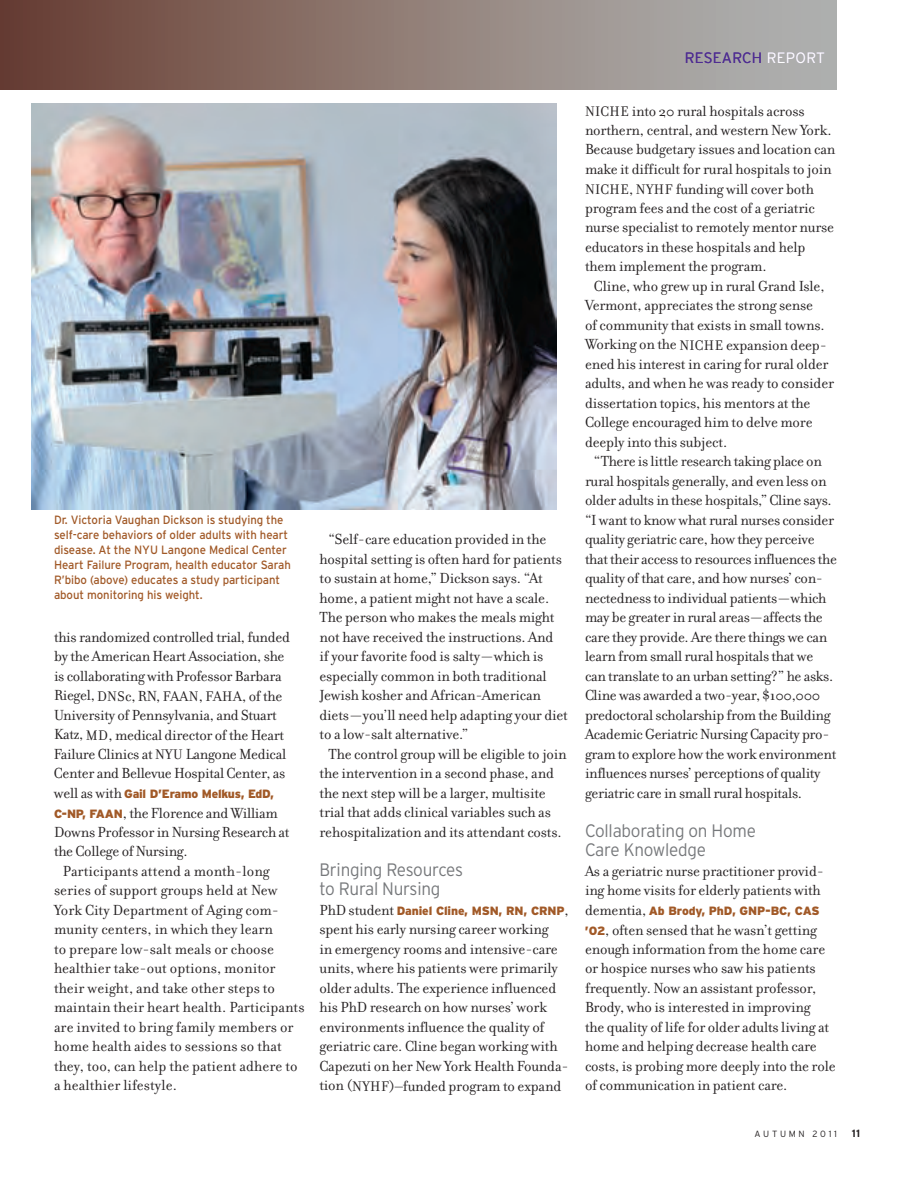
<style>
.page{position:relative;width:918px;height:1188px;background:#fff}
.page>*{position:absolute;margin:0;border:0;box-sizing:border-box;transform-origin:0 0}
.t1{font:300 18px/19.5px "Interstate";letter-spacing:-.015em;color:#76787b;scale:.95 1}
.t2{font:15.75px/19.5px "Filosofia";letter-spacing:-.01em;color:#231f20}
.t3{font:300 15px "Interstate";letter-spacing:.02em;color:#502e92}
.t4{font:12px/15px "Interstate";letter-spacing:-.005em;color:#a15927;scale:.95 1}
.t5{font:900 12px "Interstate";letter-spacing:-.01em;color:#a15927}
.t6{font:700 10.5px "Interstate";color:#231f20}
.t7{font:300 9px "Interstate";letter-spacing:.3em;color:#231f20}
.s1{color:#baadd4}
.s2{font-size:15px}
.s3{font-family:"Filosofia";font-weight:400;font-size:15.75px;color:#231f20}
.s4{font-family:"Interstate";font-weight:900;font-size:12px;color:#a15927}
</style>
<div class="page">
<div style="left:0;top:0;width:837px;height:90px;background:linear-gradient(to right,#6a4034,#b5bab9)"></div>
<img style="left:32px;top:104px;width:524px;height:405px">
<p class="t3" style="left:685px;top:49px;width:142px">RESEARCH <span class="s1">REPORT</span></p>
<p class="t4" style="left:54px;top:512px;width:251px">Dr. Victoria Vaughan Dickson is studying the self-care behaviors of older adults with heart disease. At the NYU Langone Medical Center Heart Failure Program, health educator Sarah R’bibo (above) educates a study participant about monitoring his weight.</p>
<p class="t2" style="left:54px;top:628px;width:238px">this randomized controlled trial, funded by the American Heart Association, she is collaborating with Professor Barbara Riegel, <span class="s2">DNS</span>c, RN, <span class="s2">FAAN</span>, <span class="s2">FAHA</span>, of the University of Pennsylvania, and Stuart Katz, <span class="s2">MD</span>, medical director of the Heart Failure Clinics at <span class="s2">NYU</span> Langone Medical Center and Bellevue Hospital Center, as</p>
<p class="t5" style="left:54px;top:787px;width:222px"><span class="s3">well as with</span> Gail D’Eramo Melkus, EdD,</p>
<p class="t2" style="left:54px;top:803px;width:225px"><span class="s4">C-NP, FAAN</span>, the Florence and William</p>
<p class="t2" style="left:54px;top:823px;width:237px">Downs Professor in Nursing Research at</p>
<p class="t2" style="left:54px;top:842px;width:135px">the College of Nursing.</p>
<p class="t2" style="left:63px;top:862px;width:208px">Participants attend a month-long</p>
<p class="t2" style="left:54px;top:881px;width:225px">series of support groups held at New</p>
<p class="t2" style="left:54px;top:901px;width:227px">York City Department of Aging com-</p>
<p class="t2" style="left:54px;top:920px;width:221px">munity centers, in which they learn</p>
<p class="t2" style="left:54px;top:940px;width:221px">to prepare low-salt meals or choose</p>
<p class="t2" style="left:54px;top:959px;width:223px">healthier take-out options, monitor</p>
<p class="t2" style="left:54px;top:979px;width:223px">their weight, and take other steps to</p>
<p class="t2" style="left:54px;top:998px;width:252px">maintain their heart health. Participants</p>
<p class="t2" style="left:54px;top:1018px;width:241px">are invited to bring family members or</p>
<p class="t2" style="left:54px;top:1037px;width:229px">home health aides to sessions so that</p>
<p class="t2" style="left:54px;top:1057px;width:245px">they, too, can help the patient adhere to</p>
<p class="t2" style="left:54px;top:1076px;width:124px">a healthier lifestyle.</p>
<p class="t2" style="left:329px;top:530px;width:219px">“Self-care education provided in the</p>
<p class="t2" style="left:320px;top:550px;width:244px">hospital setting is often hard for patients</p>
<p class="t2" style="left:320px;top:569px;width:225px">to sustain at home,” Dickson says. “At</p>
<p class="t2" style="left:320px;top:589px;width:231px">home, a patient might not have a scale.</p>
<p class="t2" style="left:320px;top:608px;width:237px">The person who makes the meals might</p>
<p class="t2" style="left:320px;top:628px;width:235px">not have received the instructions. And</p>
<p class="t2" style="left:320px;top:647px;width:225px">if your favorite food is salty — which is</p>
<p class="t2" style="left:320px;top:667px;width:229px">especially common in both traditional</p>
<p class="t2" style="left:320px;top:686px;width:223px">Jewish kosher and African-American</p>
<p class="t2" style="left:320px;top:706px;width:250px">diets — you’ll need help adapting your diet</p>
<p class="t2" style="left:320px;top:725px;width:150px">to a low-salt alternative.”</p>
<p class="t2" style="left:329px;top:745px;width:240px">The control group will be eligible to join</p>
<p class="t2" style="left:320px;top:764px;width:236px">the intervention in a second phase, and</p>
<p class="t2" style="left:320px;top:784px;width:228px">the next step will be a larger, multisite</p>
<p class="t2" style="left:320px;top:803px;width:233px">trial that adds clinical variables such as</p>
<p class="t2" style="left:320px;top:823px;width:244px">rehospitalization and its attendant costs.</p>
<p class="t1" style="left:320px;top:860px;width:153px">Bringing Resources to Rural Nursing</p>
<p class="t5" style="left:320px;top:904px;width:251px"><span class="s3">PhD student</span> Daniel Cline, MSN, RN, CRNP<span class="s3">,</span></p>
<p class="t2" style="left:319px;top:920px;width:251px">spent his early nursing career working<br>in emergency rooms and intensive-care units, where his patients were primarily older adults. The experience influenced his PhD research on how nurses’ work environments influence the quality of geriatric care. Cline began working with Capezuti on her New York Health Founda&shy;tion (<span class="s2">NYHF</span>)–funded program to expand</p>
<p class="t2" style="left:585px;top:101px;width:221px"><span class="s2">NICHE</span> into 20 rural hospitals across</p>
<p class="t2" style="left:585px;top:121px;width:248px">northern, central, and western New York.</p>
<p class="t2" style="left:585px;top:140px;width:252px">Because budgetary issues and location can</p>
<p class="t2" style="left:585px;top:160px;width:248px">make it difficult for rural hospitals to join</p>
<p class="t2" style="left:585px;top:179px;width:230px"><span class="s2">NICHE</span>, <span class="s2">NYHF</span> funding will cover both</p>
<p class="t2" style="left:585px;top:199px;width:232px">program fees and the cost of a geriatric</p>
<p class="t2" style="left:585px;top:218px;width:251px">nurse specialist to remotely mentor nurse</p>
<p class="t2" style="left:585px;top:238px;width:222px">educators in these hospitals and help</p>
<p class="t2" style="left:585px;top:257px;width:183px">them implement the program.</p>
<p class="t2" style="left:594px;top:277px;width:232px">Cline, who grew up in rural Grand Isle,</p>
<p class="t2" style="left:585px;top:296px;width:230px">Vermont, appreciates the strong sense</p>
<p class="t2" style="left:585px;top:316px;width:241px">of community that exists in small towns.</p>
<p class="t2" style="left:585px;top:335px;width:243px">Working on the <span class="s2">NICHE</span> expansion deep-</p>
<p class="t2" style="left:585px;top:355px;width:245px">ened his interest in caring for rural older</p>
<p class="t2" style="left:585px;top:374px;width:251px">adults, and when he was ready to consider</p>
<p class="t2" style="left:585px;top:394px;width:227px">dissertation topics, his mentors at the</p>
<p class="t2" style="left:585px;top:413px;width:229px">College encouraged him to delve more</p>
<p class="t2" style="left:585px;top:433px;width:144px">deeply into this subject.</p>
<p class="t2" style="left:594px;top:452px;width:229px">“There is little research taking place on</p>
<p class="t2" style="left:585px;top:472px;width:243px">rural hospitals generally, and even less on</p>
<p class="t2" style="left:585px;top:491px;width:248px">older adults in these hospitals,” Cline says.</p>
<p class="t2" style="left:585px;top:511px;width:251px">“I want to know what rural nurses consider</p>
<p class="t2" style="left:585px;top:530px;width:231px">quality geriatric care, how they perceive</p>
<p class="t2" style="left:585px;top:550px;width:253px">that their access to resources influences the</p>
<p class="t2" style="left:585px;top:569px;width:240px">quality of that care, and how nurses’ con-</p>
<p class="t2" style="left:585px;top:589px;width:243px">nectedness to individual patients—which</p>
<p class="t2" style="left:585px;top:608px;width:239px">may be greater in rural areas—affects the</p>
<p class="t2" style="left:585px;top:628px;width:244px">care they provide. Are there things we can</p>
<p class="t2" style="left:585px;top:647px;width:230px">learn from small rural hospitals that we</p>
<p class="t2" style="left:585px;top:667px;width:250px">can translate to an urban setting?” he asks.</p>
<p class="t2" style="left:585px;top:686px;width:237px">Cline was awarded a two-year, $100,000</p>
<p class="t2" style="left:585px;top:706px;width:247px">predoctoral scholarship from the Building</p>
<p class="t2" style="left:585px;top:725px;width:246px">Academic Geriatric Nursing Capacity pro-</p>
<p class="t2" style="left:585px;top:745px;width:253px">gram to explore how the work environment</p>
<p class="t2" style="left:585px;top:764px;width:237px">influences nurses’ perceptions of quality</p>
<p class="t2" style="left:585px;top:784px;width:219px">geriatric care in small rural hospitals.</p>
<p class="t1" style="left:585px;top:821px;width:181px">Collaborating on Home<br>Care Knowledge</p>
<p class="t2" style="left:585px;top:862px;width:241px">As a geriatric nurse practitioner provid&shy;ing home visits for elderly patients with</p>
<p class="t5" style="left:585px;top:904px;width:236px"><span class="s3">dementia,</span> Ab Brody, PhD, GNP-BC, CAS</p>
<p class="t2" style="left:585px;top:920px;width:252px"><span class="s4">’02</span>, often sensed that he wasn’t getting enough information from the home care or hospice nurses who saw his patients frequently. Now an assistant professor, Brody, who is interested in improving<br>the quality of life for older adults living at home and helping decrease health care costs, is probing more deeply into the role of communication in patient care.</p>
<p class="t7" style="left:755px;top:1129px;width:84px">AUTUMN 2011</p>
<p class="t6" style="left:852px;top:1127px;width:10px">11</p>
</div>
